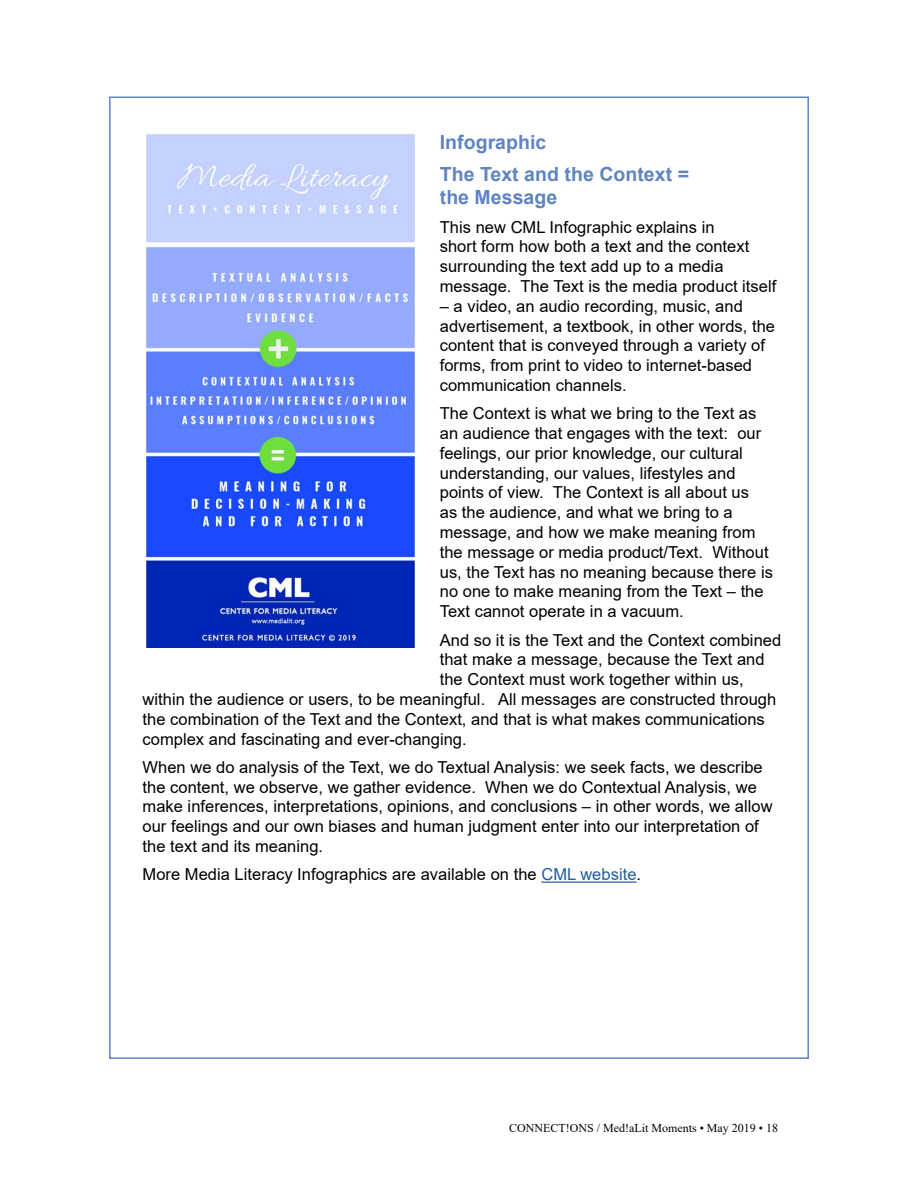
<style>
.page{position:relative;width:918px;height:1188px;background:#fff}
.page>*{position:absolute;margin:0;border:0;box-sizing:border-box;transform-origin:0 0}
.t1{font:700 19.5px/32px "Arial";color:#5f84c3}
.t2{font:16.5px/19.8px "Arial";color:#000}
.t3{font:12px "Times New Roman";color:#000}
.s1{color:#215e9e}
</style>
<div class="page">
<hr style="left:541px;top:882px;width:96px;height:1px;background:#215e9e">
<img style="left:146px;top:135px;width:269px;height:513px">
<p class="t1" style="left:440px;top:126px;width:251px">Infographic<br>The Text and the Context =</p>
<p class="t1" style="left:440px;top:182px;width:119px">the Message</p>
<p class="t2" style="left:440px;top:217px;width:338px">This new CML Infographic explains in<br>short form how both a text and the context surrounding the text add up to a media message. The Text is the media product itself</p>
<p class="t2" style="left:440px;top:296px;width:337px">– a video, an audio recording, music, and advertisement, a textbook, in other words, the content that is conveyed through a variety of forms, from print to video to internet-based communication channels.</p>
<p class="t2" style="left:440px;top:403px;width:335px">The Context is what we bring to the Text as an audience that engages with the text: our feelings, our prior knowledge, our cultural understanding, our values, lifestyles and points of view. The Context is all about us<br>as the audience, and what we bring to a message, and how we make meaning from the message or media product/Text. Without us, the Text has no meaning because there is no one to make meaning from the Text – the Text cannot operate in a vacuum.</p>
<p class="t2" style="left:440px;top:630px;width:343px">And so it is the Text and the Context combined</p>
<p class="t2" style="left:440px;top:650px;width:326px">that make a message, because the Text and</p>
<p class="t2" style="left:440px;top:669px;width:305px">the Context must work together within us,</p>
<p class="t2" style="left:143px;top:689px;width:635px">within the audience or users, to be meaningful. All messages are constructed through</p>
<p class="t2" style="left:143px;top:709px;width:624px">the combination of the Text and the Context, and that is what makes communications</p>
<p class="t2" style="left:143px;top:729px;width:326px">complex and fascinating and ever-changing.</p>
<p class="t2" style="left:143px;top:757px;width:632px">When we do analysis of the Text, we do Textual Analysis: we seek facts, we describe the content, we observe, we gather evidence. When we do Contextual Analysis, we make inferences, interpretations, opinions, and conclusions – in other words, we allow our feelings and our own biases and human judgment enter into our interpretation of the text and its meaning.</p>
<p class="t2" style="left:143px;top:865px;width:500px">More Media Literacy Infographics are available on the <span class="s1">CML website</span>.</p>
<p class="t3" style="left:509px;top:1120px;width:271px">CONNECT!ONS / Med!aLit Moments • May 2019 • 18</p>
</div>
